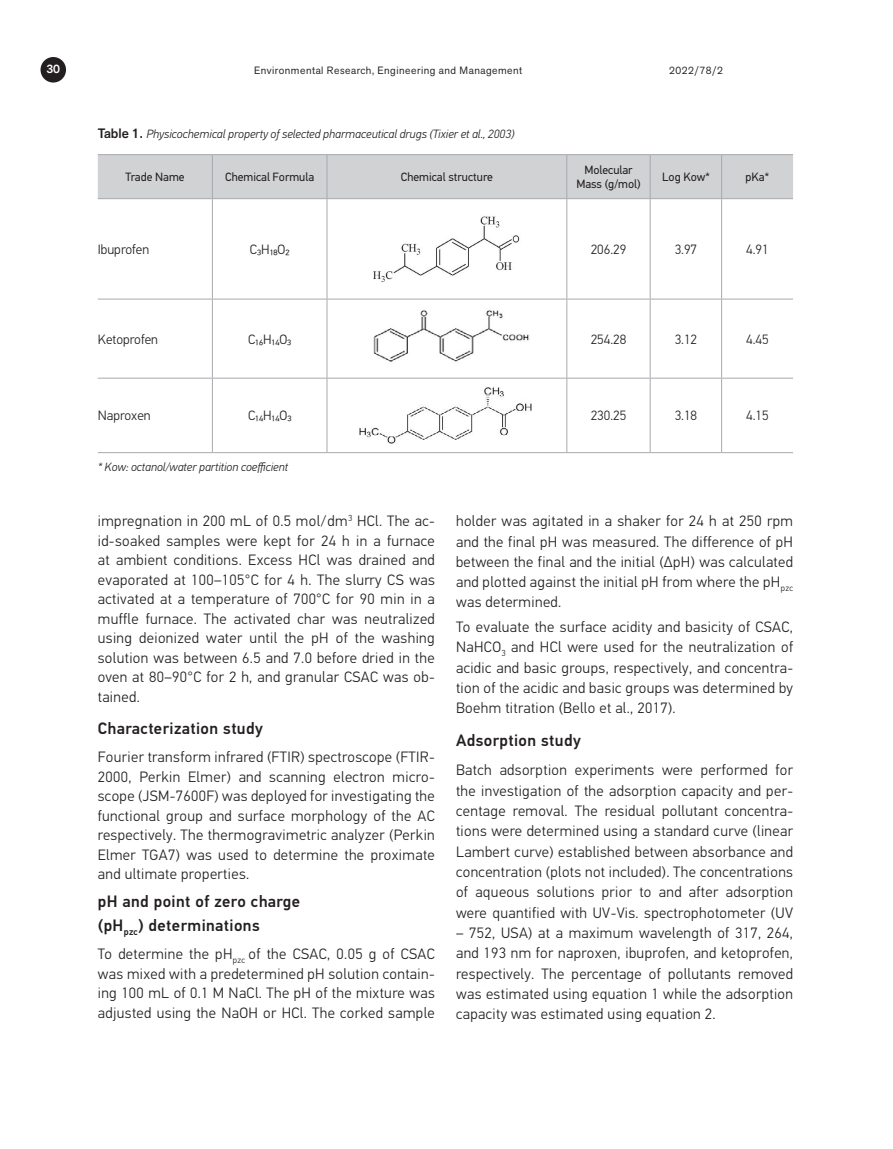
<style>
.page{position:relative;width:893px;height:1149px;background:#fff}
.page>*{position:absolute;margin:0;border:0;box-sizing:border-box;transform-origin:0 0}
.Skyrelis_mazas{font:500 16.5px "PF Din Text Pro";letter-spacing:.025em;color:#231f20}
.tekstas_EREM{font:300 15px/20.2px "PF Din Text Pro";letter-spacing:.025em;color:#231f20;text-align:justify}
.Table__normal{font:300 13.5px "PF Din Text Pro";color:#231f20}
.Figure__title{font:italic 300 12px "PF Din Text Pro";color:#231f20}
.Table__header{font:12px "PF Din Text Pro";color:#231f20}
.Table__title{font:italic 300 12px "PF Din Text Pro";color:#231f20}
.t1{font:500 12px "Akzid Grtsk Next";color:#fff}
.t2{font:10.5px "Akzid Grtsk Next";letter-spacing:.05em;color:#231f20}
.s1{font-family:"Akzid Grtsk Next";font-weight:500;font-style:normal;font-size:13.5px}
</style>
<div class="page">
<div style="left:41px;top:57px;width:25px;height:25px;background:#231f20;border-radius:50%"></div>
<div style="left:98px;top:155px;width:695px;height:43px;background:#d1d2d4"></div>
<hr style="left:98px;top:154px;width:114px;height:1px;background:#a8a9ad">
<hr style="left:212px;top:154px;width:115px;height:1px;background:#a8a9ad">
<hr style="left:212px;top:155px;width:1px;height:43px;background:#a8a9ad">
<hr style="left:327px;top:154px;width:240px;height:1px;background:#a8a9ad">
<hr style="left:327px;top:155px;width:1px;height:43px;background:#a8a9ad">
<hr style="left:567px;top:154px;width:83px;height:1px;background:#a8a9ad">
<hr style="left:566px;top:155px;width:1px;height:43px;background:#a8a9ad">
<hr style="left:650px;top:154px;width:72px;height:1px;background:#a8a9ad">
<hr style="left:650px;top:155px;width:1px;height:43px;background:#a8a9ad">
<hr style="left:722px;top:154px;width:71px;height:1px;background:#a8a9ad">
<hr style="left:721px;top:155px;width:1px;height:43px;background:#a8a9ad">
<hr style="left:98px;top:198px;width:114px;height:1px;background:#a8a9ad">
<hr style="left:212px;top:198px;width:115px;height:1px;background:#a8a9ad">
<hr style="left:212px;top:199px;width:1px;height:99px;background:#a8a9ad">
<hr style="left:327px;top:198px;width:240px;height:1px;background:#a8a9ad">
<hr style="left:327px;top:199px;width:1px;height:99px;background:#a8a9ad">
<hr style="left:567px;top:198px;width:83px;height:1px;background:#a8a9ad">
<hr style="left:566px;top:199px;width:1px;height:99px;background:#a8a9ad">
<hr style="left:650px;top:198px;width:72px;height:1px;background:#a8a9ad">
<hr style="left:650px;top:199px;width:1px;height:99px;background:#a8a9ad">
<hr style="left:722px;top:198px;width:71px;height:1px;background:#a8a9ad">
<hr style="left:721px;top:199px;width:1px;height:99px;background:#a8a9ad">
<hr style="left:98px;top:298px;width:114px;height:1px;background:#a8a9ad">
<hr style="left:212px;top:298px;width:115px;height:1px;background:#a8a9ad">
<hr style="left:212px;top:299px;width:1px;height:78px;background:#a8a9ad">
<hr style="left:327px;top:298px;width:240px;height:1px;background:#a8a9ad">
<hr style="left:327px;top:299px;width:1px;height:78px;background:#a8a9ad">
<hr style="left:567px;top:298px;width:83px;height:1px;background:#a8a9ad">
<hr style="left:566px;top:299px;width:1px;height:78px;background:#a8a9ad">
<hr style="left:650px;top:298px;width:72px;height:1px;background:#a8a9ad">
<hr style="left:650px;top:299px;width:1px;height:78px;background:#a8a9ad">
<hr style="left:722px;top:298px;width:71px;height:1px;background:#a8a9ad">
<hr style="left:721px;top:299px;width:1px;height:78px;background:#a8a9ad">
<hr style="left:98px;top:377px;width:114px;height:1px;background:#a8a9ad">
<hr style="left:212px;top:377px;width:115px;height:1px;background:#a8a9ad">
<hr style="left:212px;top:378px;width:1px;height:74px;background:#a8a9ad">
<hr style="left:327px;top:377px;width:240px;height:1px;background:#a8a9ad">
<hr style="left:327px;top:378px;width:1px;height:74px;background:#a8a9ad">
<hr style="left:567px;top:377px;width:83px;height:1px;background:#a8a9ad">
<hr style="left:566px;top:378px;width:1px;height:74px;background:#a8a9ad">
<hr style="left:650px;top:377px;width:72px;height:1px;background:#a8a9ad">
<hr style="left:650px;top:378px;width:1px;height:74px;background:#a8a9ad">
<hr style="left:722px;top:377px;width:71px;height:1px;background:#a8a9ad">
<hr style="left:721px;top:378px;width:1px;height:74px;background:#a8a9ad">
<hr style="left:98px;top:452px;width:114px;height:1px;background:#a8a9ad">
<hr style="left:212px;top:452px;width:115px;height:1px;background:#a8a9ad">
<hr style="left:327px;top:452px;width:240px;height:1px;background:#a8a9ad">
<hr style="left:567px;top:452px;width:83px;height:1px;background:#a8a9ad">
<hr style="left:650px;top:452px;width:72px;height:1px;background:#a8a9ad">
<hr style="left:722px;top:452px;width:71px;height:1px;background:#a8a9ad">
<img style="left:374px;top:216px;width:146px;height:67px">
<img style="left:373px;top:310px;width:156px;height:52px">
<img style="left:359px;top:387px;width:173px;height:57px">
<p class="t1" style="left:46px;top:61px;width:15px">30</p>
<p class="t2" style="left:254px;top:63px;width:270px">Environmental Research, Engineering and Management</p>
<p class="t2" style="left:669px;top:63px;width:55px">2022/78/2</p>
<p class="Figure__title" style="left:98px;top:127px;width:418px"><span class="s1">Table 1.</span> Physicochemical property of selected pharmaceutical drugs (Tixier et al., 2003)</p>
<p class="Table__header" style="left:126px;top:170px;width:61px">Trade Name</p>
<p class="Table__header" style="left:225px;top:170px;width:90px">Chemical Formula</p>
<p class="Table__header" style="left:401px;top:170px;width:93px">Chemical structure</p>
<p class="Table__header" style="left:584px;top:163px;width:50px">Molecular</p>
<p class="Table__header" style="left:576px;top:177px;width:66px">Mass (g/mol)</p>
<p class="Table__header" style="left:662px;top:170px;width:49px">Log Kow*</p>
<p class="Table__header" style="left:746px;top:170px;width:25px">pKa*</p>
<p class="Table__normal" style="left:98px;top:241px;width:53px">Ibuprofen</p>
<p class="Table__normal" style="left:250px;top:241px;width:41px">C₃H₁₈O₂</p>
<p class="Table__normal" style="left:591px;top:241px;width:37px">206.29</p>
<p class="Table__normal" style="left:675px;top:241px;width:24px">3.97</p>
<p class="Table__normal" style="left:746px;top:241px;width:24px">4.91</p>
<p class="Table__normal" style="left:98px;top:331px;width:62px">Ketoprofen</p>
<p class="Table__normal" style="left:248px;top:331px;width:45px">C₁₆H₁₄O₃</p>
<p class="Table__normal" style="left:591px;top:331px;width:37px">254.28</p>
<p class="Table__normal" style="left:675px;top:331px;width:24px">3.12</p>
<p class="Table__normal" style="left:746px;top:331px;width:24px">4.45</p>
<p class="Table__normal" style="left:98px;top:408px;width:54px">Naproxen</p>
<p class="Table__normal" style="left:248px;top:408px;width:45px">C₁₄H₁₄O₃</p>
<p class="Table__normal" style="left:591px;top:408px;width:37px">230.25</p>
<p class="Table__normal" style="left:675px;top:408px;width:24px">3.18</p>
<p class="Table__normal" style="left:746px;top:408px;width:24px">4.15</p>
<p class="Table__title" style="left:98px;top:460px;width:192px">* Kow: octanol/water partition coefficient</p>
<p class="tekstas_EREM" style="left:98px;top:511px;width:339px;line-height:19.5px">impregnation in 200 mL of 0.5 mol/dm<sup>3</sup> HCl. The ac&shy;id-soaked samples were kept for 24 h in a furnace at ambient conditions. Excess HCl was drained and evaporated at 100–105°C for 4 h. The slurry CS was activated at a temperature of 700°C for 90 min in a muffle furnace. The activated char was neutralized using deionized water until the pH of the washing solution was between 6.5 and 7.0 before dried in the oven at 80–90°C for 2 h, and granular CSAC was ob&shy;tained.</p>
<p class="Skyrelis_mazas" style="left:98px;top:718px;width:167px">Characterization study</p>
<p class="tekstas_EREM" style="left:98px;top:747px;width:339px;line-height:19.5px">Fourier transform infrared (FTIR) spectroscope (FTIR-2000, Perkin Elmer) and scanning electron micro&shy;scope (JSM-7600F) was deployed for investigating the functional group and surface morphology of the AC respectively. The thermogravimetric analyzer (Perkin Elmer TGA7) was used to determine the proximate and ultimate properties.</p>
<p class="Skyrelis_mazas" style="left:98px;top:891px;width:204px">pH and point of zero charge</p>
<p class="Skyrelis_mazas" style="left:98px;top:915px;width:163px">(pH<sub>pzc</sub>) determinations</p>
<p class="tekstas_EREM" style="left:98px;top:944px;width:339px;line-height:19.5px">To determine the pH<sub>pzc</sub> of the CSAC, 0.05 g of CSAC was mixed with a predetermined pH solution contain&shy;ing 100 mL of 0.1 M NaCl. The pH of the mixture was adjusted using the NaOH or HCl. The corked sample</p>
<p class="tekstas_EREM" style="left:456px;top:511px;width:339px">holder was agitated in a shaker for 24 h at 250 rpm and the final pH was measured. The difference of pH between the final and the initial (ΔpH) was calculated and plotted against the initial pH from where the pH<sub>pzc </sub>was determined.</p>
<p class="tekstas_EREM" style="left:456px;top:616px;width:339px">To evaluate the surface acidity and basicity of CSAC, NaHCO<sub>3</sub> and HCl were used for the neutralization of acidic and basic groups, respectively, and concentra&shy;tion of the acidic and basic groups was determined by Boehm titration (Bello et al., 2017).</p>
<p class="Skyrelis_mazas" style="left:456px;top:730px;width:126px">Adsorption study</p>
<p class="tekstas_EREM" style="left:456px;top:760px;width:339px">Batch adsorption experiments were performed for the investigation of the adsorption capacity and per&shy;centage removal. The residual pollutant concentra&shy;tions were determined using a standard curve (linear Lambert curve) established between absorbance and concentration (plots not included). The concentrations of aqueous solutions prior to and after adsorption were quantified with UV-Vis. spectrophotometer (UV</p>
<p class="tekstas_EREM" style="left:456px;top:922px;width:338px">– 752, USA) at a maximum wavelength of 317, 264, and 193 nm for naproxen, ibuprofen, and ketoprofen, respectively. The percentage of pollutants removed was estimated using equation 1 while the adsorption capacity was estimated using equation 2.</p>
</div>
